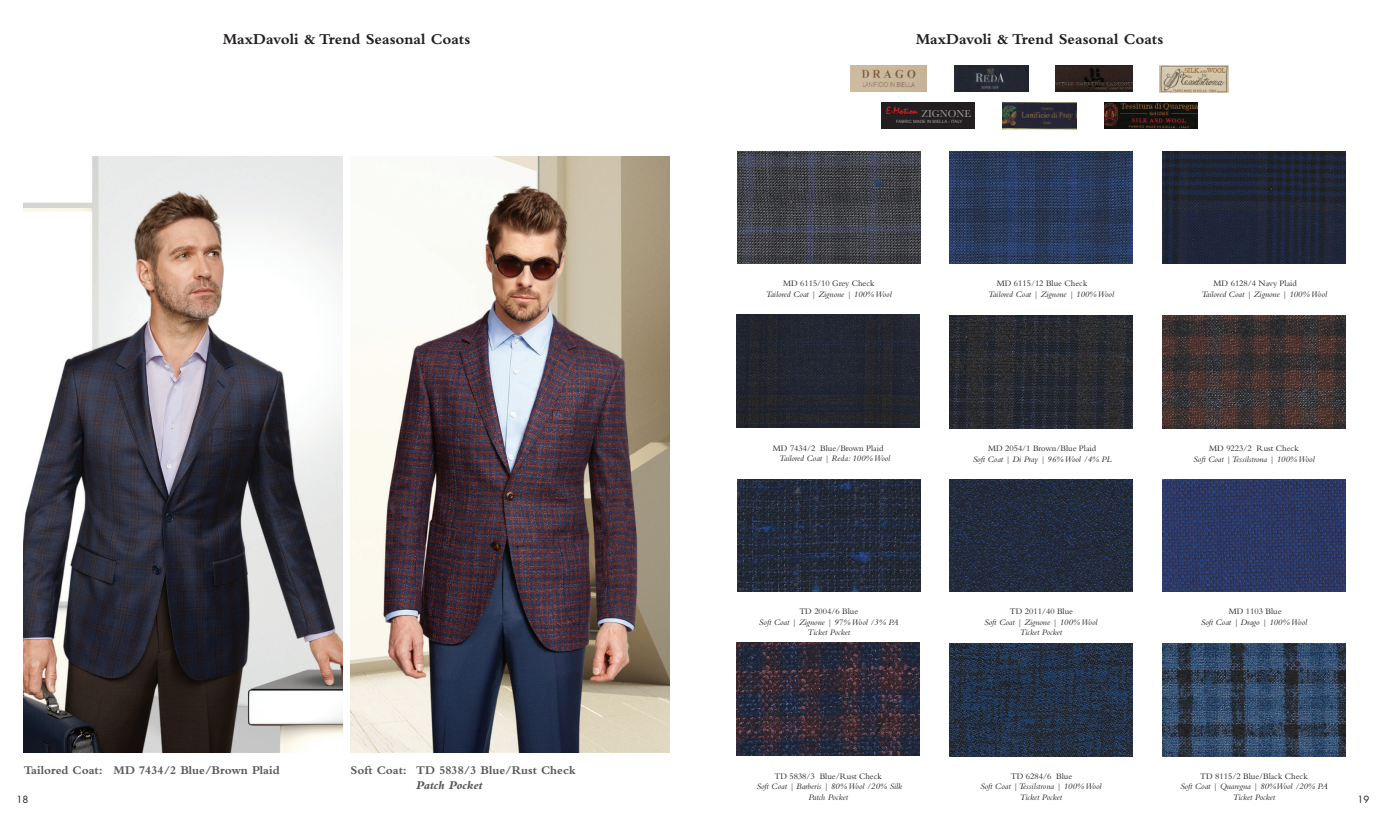
<style>
.page{position:relative;width:1386px;height:819px;background:#fff}
.page>*{position:absolute;margin:0;border:0;box-sizing:border-box;transform-origin:0 0}
.t1{font:700 15.75px "Bembo";color:#231f20}
.t2{font:700 12.25px "Bembo";color:#57585a}
.t3{font:italic 800 12.25px "Bembo";color:#57585a}
.t4{font:10.5px "Mistral";color:#ee1d23}
.t5{font:9.62px "Futura";color:#231f20}
.t6{font:italic 8.75px/10.5px "Bembo";color:#231f20;text-align:center}
.t7{font:8.75px "Bembo";color:#231f20}
.t8{font:4.38px "Arial";color:#9e9fa3}
.s1{font-family:"Baskerville";color:#9e9fa3}
</style>
<div class="page">
<img style="left:24px;top:156px;width:318px;height:596px">
<img style="left:351px;top:156px;width:318px;height:596px">
<img style="left:954px;top:66px;width:74px;height:26px">
<img style="left:1056px;top:66px;width:76px;height:26px">
<img style="left:1160px;top:66px;width:69px;height:27px">
<img style="left:850px;top:66px;width:77px;height:26px">
<img style="left:737px;top:151px;width:183px;height:113px">
<img style="left:950px;top:151px;width:182px;height:113px">
<img style="left:1163px;top:151px;width:182px;height:113px">
<img style="left:737px;top:479px;width:183px;height:113px">
<img style="left:950px;top:479px;width:182px;height:113px">
<img style="left:1163px;top:479px;width:182px;height:113px">
<img style="left:950px;top:315px;width:182px;height:113px">
<img style="left:737px;top:315px;width:183px;height:113px">
<img style="left:1163px;top:315px;width:182px;height:113px">
<img style="left:950px;top:643px;width:182px;height:113px">
<img style="left:737px;top:643px;width:183px;height:113px">
<img style="left:1163px;top:643px;width:182px;height:113px">
<img style="left:1002px;top:103px;width:74px;height:26px">
<img style="left:1104px;top:103px;width:94px;height:26px">
<div style="left:881px;top:103px;width:94px;height:26px;background:#231f20"></div>
<h1 class="t1" style="left:223px;top:30px;width:249px">MaxDavoli &amp; Trend Seasonal Coats</h1>
<h1 class="t1" style="left:916px;top:30px;width:249px">MaxDavoli &amp; Trend Seasonal Coats</h1>
<p class="t4" style="left:886px;top:105px;width:86px">E-Motion <span class="s1">ZIGNONE</span></p>
<p class="t8" style="left:896px;top:118px;width:68px">FABRIC MADE IN BIELLA - ITALY</p>
<p class="t7" style="left:783px;top:279px;width:93px">MD 6115/10 Grey Check</p>
<p class="t6" style="left:766px;top:289px;width:127px">Tailored Coat | Zignone | 100% Wool</p>
<p class="t7" style="left:997px;top:279px;width:92px">MD 6115/12 Blue Check</p>
<p class="t6" style="left:988px;top:289px;width:127px">Tailored Coat | Zignone | 100% Wool</p>
<p class="t7" style="left:1214px;top:279px;width:85px">MD 6128/4 Navy Plaid</p>
<p class="t6" style="left:1201px;top:289px;width:127px">Tailored Coat | Zignone | 100% Wool</p>
<p class="t7" style="left:773px;top:443px;width:112px">MD 7434/2 Blue/Brown Plaid</p>
<p class="t6" style="left:779px;top:453px;width:113px">Tailored Coat | Reda: 100% Wool</p>
<p class="t7" style="left:988px;top:443px;width:110px">MD 2054/1 Brown/Blue Plaid</p>
<p class="t6" style="left:973px;top:453px;width:140px">Soft Coat | Di Pray | 96% Wool /4% PL</p>
<p class="t7" style="left:1209px;top:443px;width:91px">MD 9223/2 Rust Check</p>
<p class="t6" style="left:1193px;top:453px;width:123px">Soft Coat | Tessilstrona | 100% Wool</p>
<p class="t7" style="left:799px;top:607px;width:60px">TD 2004/6 Blue</p>
<p class="t6" style="left:759px;top:617px;width:141px">Soft Coat | Zignone | 97% Wool /3% PA<br>Ticket Pocket</p>
<p class="t7" style="left:1010px;top:607px;width:65px">TD 2011/40 Blue</p>
<p class="t6" style="left:984px;top:617px;width:115px">Soft Coat | Zignone | 100% Wool<br>Ticket Pocket</p>
<p class="t7" style="left:1229px;top:607px;width:54px">MD 1103 Blue</p>
<p class="t6" style="left:1201px;top:617px;width:108px">Soft Coat | Drago | 100% Wool</p>
<h2 class="t2" style="left:24px;top:764px;width:257px">Tailored Coat: MD 7434/2 Blue/Brown Plaid</h2>
<h2 class="t2" style="left:351px;top:764px;width:227px">Soft Coat: TD 5838/3 Blue/Rust Check</h2>
<h2 class="t3" style="left:416px;top:778px;width:68px">Patch Pocket</h2>
<p class="t5" style="left:17px;top:793px;width:13px">18</p>
<p class="t5" style="left:1358px;top:793px;width:13px">19</p>
<p class="t7" style="left:774px;top:771px;width:109px">TD 5838/3 Blue/Rust Check</p>
<p class="t6" style="left:756px;top:781px;width:147px">Soft Coat | Barberis | 80% Wool /20% Silk<br>Patch Pocket</p>
<p class="t7" style="left:1011px;top:771px;width:63px">TD 6284/6 Blue</p>
<p class="t6" style="left:980px;top:781px;width:123px">Soft Coat | Tessilstrona | 100% Wool<br>Ticket Pocket</p>
<p class="t7" style="left:1200px;top:771px;width:109px">TD 8115/2 Blue/Black Check</p>
<p class="t6" style="left:1180px;top:781px;width:149px">Soft Coat | Quaregna | 80%Wool /20% PA<br>Ticket Pocket</p>
</div>
